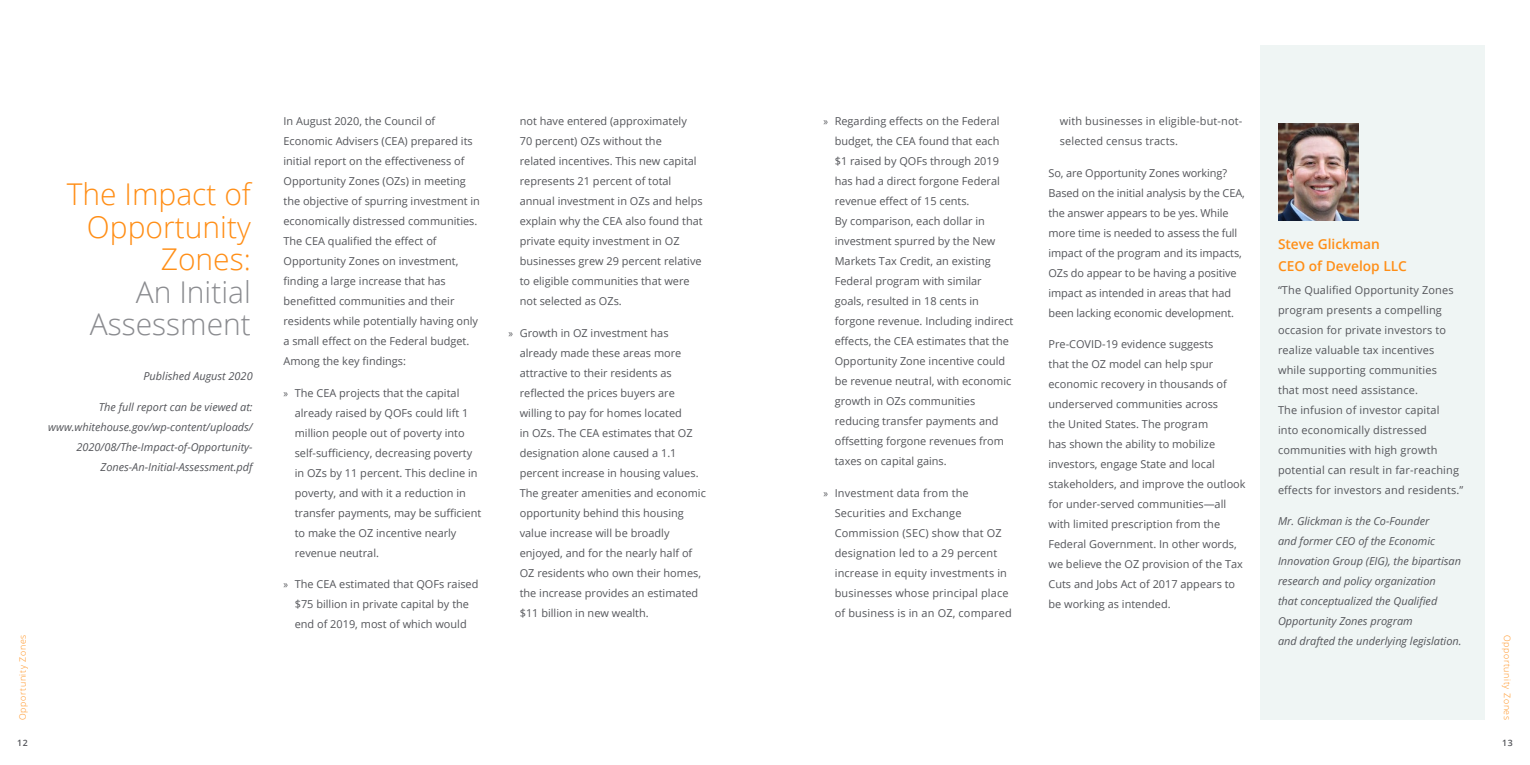
<style>
.page{position:relative;width:1530px;height:765px;background:#fff}
.page>*{position:absolute;margin:0;border:0;box-sizing:border-box;transform-origin:0 0}
.t1{font:300 30px/32.5px "Open Sans";color:#ff8e16;text-align:right}
.t2{font:300 30px/32.5px "Open Sans";color:#8a8b8f;text-align:right}
.t3{font:600 13.75px/21.1px "Open Sans";color:#ff8e16}
.t4{font:11px/20px "Open Sans";color:#54555a}
.t5{font:italic 11px/20px "Open Sans";color:#54555a}
.t6{font:300 8.75px "Open Sans";letter-spacing:.08em;color:#ff8e16}
.t7{font:600 8.75px "Open Sans";color:#54555a}
.s1{font-family:"Myriad Pro"}
</style>
<div class="page">
<div style="left:1260px;top:45px;width:225px;height:675px;background:#eff5f4"></div>
<img style="left:1278px;top:124px;width:80px;height:97px">
<p class="t4" style="left:835px;top:111px;width:180px;text-indent:-11px"><span class="s1">»</span> Regarding effects on the Federal budget, the CEA found that each $1 raised by QOFs through 2019 has had a direct forgone Federal revenue effect of 15 cents.<br>By comparison, each dollar in investment spurred by the New<br>Markets Tax Credit, an existing<br>Federal program with similar goals, resulted in 18 cents in forgone revenue. Including indirect effects, the CEA estimates that the<br>Opportunity Zone incentive could be revenue neutral, with economic growth in OZs communities reducing transfer payments and offsetting forgone revenues from taxes on capital gains.</p>
<p class="t4" style="left:835px;top:482px;width:179px;text-indent:-11px"><span class="s1">»</span> Investment data from the<br>Securities and Exchange<br>Commission (SEC) show that OZ designation led to a 29 percent increase in equity investments in businesses whose principal place of business is in an OZ, compared</p>
<p class="t4" style="left:284px;top:111px;width:198px">In August 2020, the Council of Economic Advisers (CEA) prepared its initial report on the effectiveness of Opportunity Zones (OZs) in meeting the objective of spurring investment in economically distressed communities.<br>The CEA qualified the effect of Opportunity Zones on investment, finding a large increase that has benefitted communities and their residents while potentially having only a small effect on the Federal budget.<br>Among the key findings:</p>
<p class="t4" style="left:295px;top:382px;width:188px;text-indent:-11px"><span class="s1">»</span> The CEA projects that the capital already raised by QOFs could lift 1 million people out of poverty into self-sufficiency, decreasing poverty in OZs by 11 percent. This decline in poverty, and with it a reduction in transfer payments, may be sufficient to make the OZ incentive nearly revenue neutral.</p>
<p class="t4" style="left:284px;top:574px;width:197px;text-align:center"><span class="s1">»</span> The CEA estimated that QOFs raised $75 billion in private capital by the end of 2019, most of which would</p>
<p class="t4" style="left:520px;top:111px;width:184px">not have entered (approximately<br>70 percent) OZs without the<br>related incentives. This new capital represents 21 percent of total annual investment in OZs and helps explain why the CEA also found that private equity investment in OZ businesses grew 29 percent relative to eligible communities that were not selected as OZs.</p>
<p class="t4" style="left:520px;top:322px;width:188px;text-indent:-11px"><span class="s1">»</span> Growth in OZ investment has already made these areas more attractive to their residents as reflected the prices buyers are willing to pay for homes located<br>in OZs. The CEA estimates that OZ designation alone caused a 1.1 percent increase in housing values.<br>The greater amenities and economic opportunity behind this housing value increase will be broadly enjoyed, and for the nearly half of<br>OZ residents who own their homes, the increase provides an estimated $11 billion in new wealth.</p>
<p class="t4" style="left:1060px;top:111px;width:184px">with businesses in eligible-but-not&shy;selected census tracts.</p>
<p class="t4" style="left:1048px;top:162px;width:198px">So, are Opportunity Zones working?<br>Based on the initial analysis by the CEA, the answer appears to be yes. While more time is needed to assess the full impact of the program and its impacts, OZs do appear to be having a positive impact as intended in areas that had been lacking economic development.</p>
<p class="t4" style="left:1048px;top:334px;width:199px">Pre-COVID-19 evidence suggests<br>that the OZ model can help spur economic recovery in thousands of underserved communities across<br>the United States. The program<br>has shown the ability to mobilize investors, engage State and local stakeholders, and improve the outlook for under-served communities—all with limited prescription from the Federal Government. In other words, we believe the OZ provision of the Tax Cuts and Jobs Act of 2017 appears to be working as intended.</p>
<h1 class="t1" style="left:67px;top:177px;width:186px">The Impact of<br>Opportunity<br>Zones:</h1>
<h1 class="t2" style="left:90px;top:275px;width:163px">An Initial<br>Assessment</h1>
<p class="t5" style="left:143px;top:365px;width:111px">Published August 2020</p>
<p class="t5" style="left:48px;top:396px;width:206px;text-align:right">The full report can be viewed at: www.whitehouse.gov/wp-content/uploads/ 2020/08/The-Impact-of-Opportunity-Zones-An-Initial-Assessment.pdf</p>
<p class="t3" style="left:1278px;top:234px;width:131px">Steve Glickman<br>CEO of Develop LLC</p>
<p class="t4" style="left:1278px;top:280px;width:187px">“The Qualified Opportunity Zones program presents a compelling occasion for private investors to realize valuable tax incentives while supporting communities<br>that most need assistance.<br>The infusion of investor capital<br>into economically distressed communities with high growth potential can result in far-reaching effects for investors and residents.”</p>
<p class="t5" style="left:1278px;top:511px;width:185px">Mr. Glickman is the Co-Founder<br>and former CEO of the Economic Innovation Group (EIG), the bipartisan research and policy organization<br>that conceptualized the Qualified Opportunity Zones program<br>and drafted the underlying legislation.</p>
<p class="t6" style="left:17px;top:720px;width:87px;rotate:-90deg">Opportunity Zones</p>
<p class="t6" style="left:1513px;top:635px;width:87px;rotate:90deg">Opportunity Zones</p>
<p class="t7" style="left:17px;top:737px;width:12px">12</p>
<p class="t7" style="left:1502px;top:737px;width:12px">13</p>
</div>
